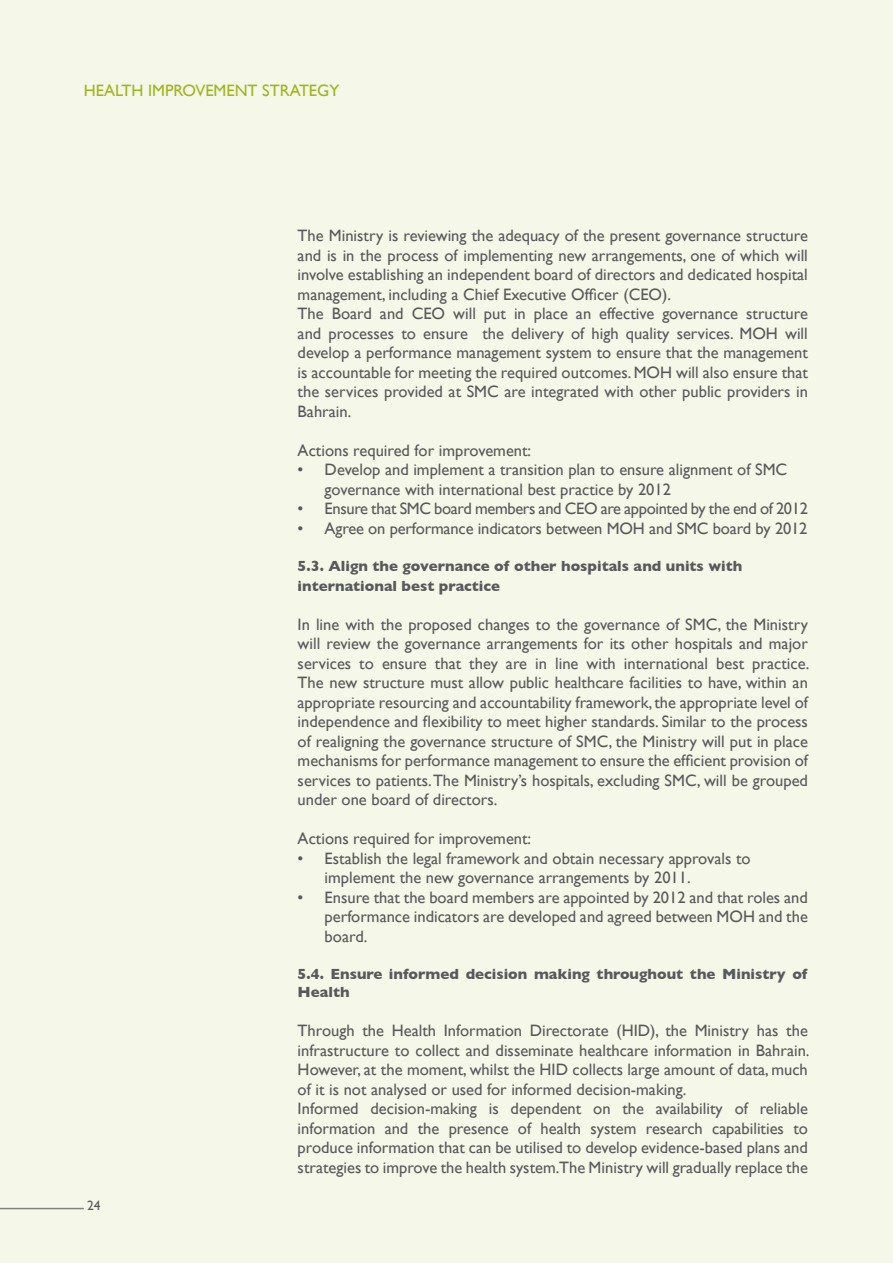
<style>
.page{position:relative;width:893px;height:1263px;background:#f5f7e8}
.page>*{position:absolute;margin:0;border:0;box-sizing:border-box;transform-origin:0 0}
.t1{font:16.5px/19.5px "Gill Sans";color:#58595b}
.t2{font:16.5px "Gill Sans";letter-spacing:-.02em;color:#58595b}
.t3{font:16.5px "Gill Sans";color:#9fb41d}
.t4{font:700 15px/19.5px "Gill Sans";color:#58595b}
.t5{font:13.5px "Gill Sans";color:#58595b}
</style>
<div class="page">
<hr style="left:0;top:1208px;width:84px;height:1px;background:#808285">
<p class="t3" style="left:84px;top:81px;width:257px">HEALTH IMPROVEMENT STRATEGY</p>
<p class="t5" style="left:87px;top:1197px;width:15px">24</p>
<p class="t1" style="left:298px;top:226px;width:512px">The Ministry is reviewing the adequacy of the present governance structure and is in the process of implementing new arrangements, one of which will involve establishing an independent board of directors and dedicated hospital management, including a Chief Executive Officer (CEO).<br>The Board and CEO will put in place an effective governance structure and processes to ensure the delivery of high quality services. MOH will develop a performance management system to ensure that the management is accountable for meeting the required outcomes. MOH will also ensure that the services provided at SMC are integrated with other public providers in Bahrain.</p>
<p class="t1" style="left:298px;top:440px;width:235px">Actions required for improvement:</p>
<p class="t1" style="left:325px;top:460px;width:464px;text-indent:-27px">• Develop and implement a transition plan to ensure alignment of SMC governance with international best practice by 2012</p>
<p class="t2" style="left:298px;top:499px;width:512px">• Ensure that SMC board members and CEO are appointed by the end of 2012</p>
<p class="t1" style="left:298px;top:518px;width:511px">• Agree on performance indicators between MOH and SMC board by 2012</p>
<p class="t4" style="left:298px;top:556px;width:446px">5.3. Align the governance of other hospitals and units with international best practice</p>
<p class="t1" style="left:298px;top:614px;width:513px;text-align:justify">In line with the proposed changes to the governance of SMC, the Ministry will review the governance arrangements for its other hospitals and major services to ensure that they are in line with international best practice.<br>The new structure must allow public healthcare facilities to have, within an appropriate resourcing and accountability framework, the appropriate level of independence and flexibility to meet higher standards. Similar to the process of realigning the governance structure of SMC, the Ministry will put in place mechanisms for performance management to ensure the efficient provision of services to patients. The Ministry’s hospitals, excluding SMC, will be grouped under one board of directors.</p>
<p class="t1" style="left:298px;top:829px;width:235px">Actions required for improvement:</p>
<p class="t1" style="left:325px;top:848px;width:427px;text-indent:-27px">• Establish the legal framework and obtain necessary approvals to implement the new governance arrangements by 2011.</p>
<p class="t1" style="left:325px;top:887px;width:485px;text-align:justify;text-indent:-27px">• Ensure that the board members are appointed by 2012 and that roles and performance indicators are developed and agreed between MOH and the board.</p>
<p class="t4" style="left:298px;top:965px;width:511px;line-height:18px">5.4. Ensure informed decision making throughout the Ministry of<br>Health</p>
<p class="t1" style="left:298px;top:1021px;width:513px">Through the Health Information Directorate (HID), the Ministry has the infrastructure to collect and disseminate healthcare information in Bahrain.<br>However, at the moment, whilst the HID collects large amount of data, much of it is not analysed or used for informed decision-making.<br>Informed decision-making is dependent on the availability of reliable information and the presence of health system research capabilities to produce information that can be utilised to develop evidence-based plans and strategies to improve the health system.The Ministry will gradually replace the</p>
</div>
